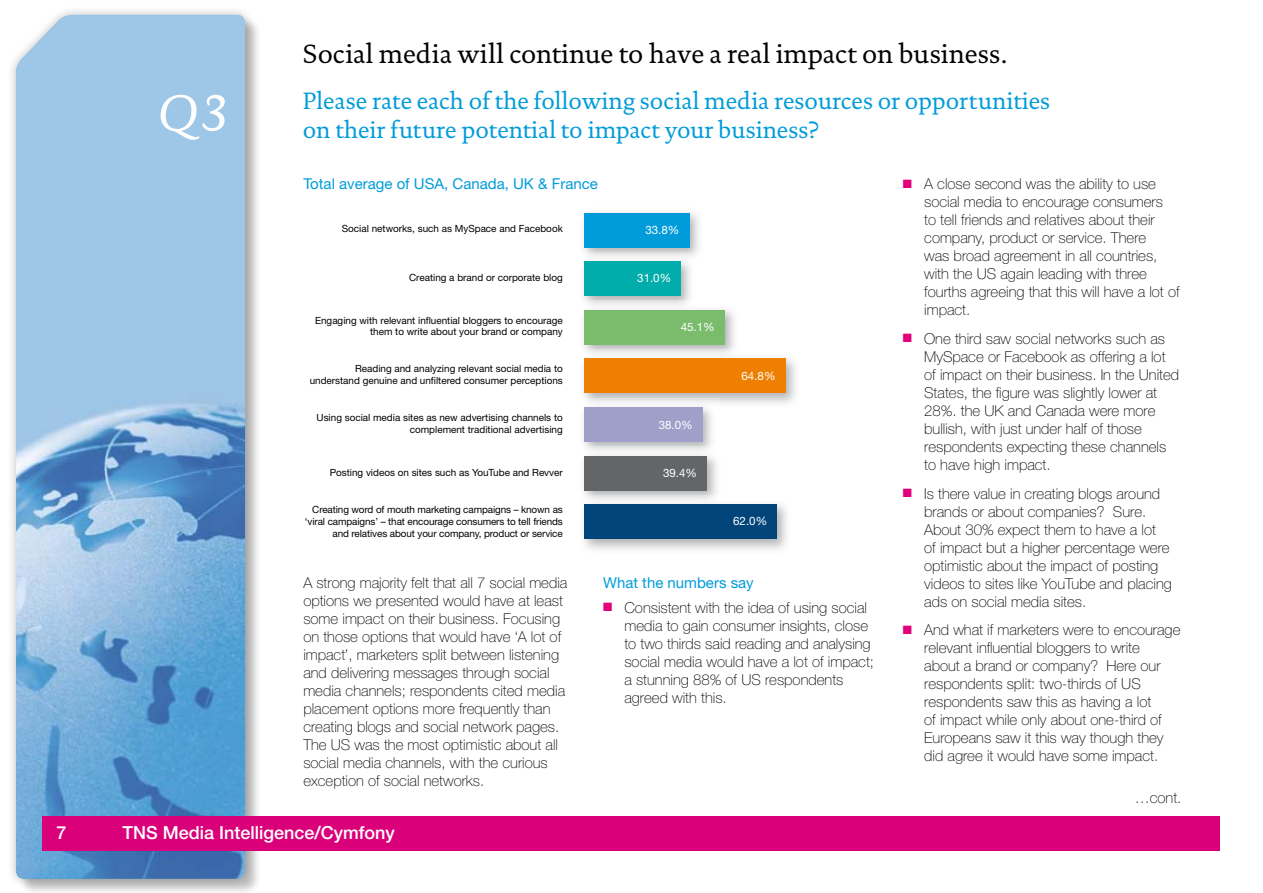
<style>
.page{position:relative;width:1263px;height:893px;background:#fff}
.page>*{position:absolute;margin:0;border:0;box-sizing:border-box;transform-origin:0 0}
.t1{font:italic 51px "DTL Documenta T";color:#fff}
.t2{font:27px "DTL Documenta T";color:#000}
.t3{font:24px "DTL Documenta T";color:#009cda}
.t4{font:500 18px "Helvetica Neue LT Std";color:#fff}
.t5{font:100 15px/18px "Helvetica Neue LT Std";color:#000}
.t6{font:15px "Helvetica Neue LT Std";color:#009cda}
.t7{font:11.55px "Helvetica Neue";color:#fff}
.t8{font:9.9px/11.9px "Helvetica Neue";color:#000;text-align:right}
.s1{color:#e2007a}
</style>
<div class="page">
<div style="left:6px;top:5px;width:255px;height:888px;background:#000;opacity:.25"></div>
<img style="left:16px;top:15px;width:229px;height:864px">
<div style="left:43px;top:816px;width:1177px;height:34px;background:#da007a"></div>
<img style="left:584px;top:212px;width:115px;height:40px">
<div style="left:584px;top:213px;width:105px;height:35px;background:#009cda"></div>
<img style="left:584px;top:252px;width:113px;height:49px">
<div style="left:584px;top:261px;width:96px;height:35px;background:#00adaa"></div>
<img style="left:584px;top:309px;width:150px;height:40px">
<img style="left:584px;top:301px;width:114px;height:9px">
<div style="left:584px;top:310px;width:140px;height:35px;background:#7bbb6c"></div>
<img style="left:584px;top:358px;width:211px;height:46px">
<div style="left:584px;top:358px;width:201px;height:35px;background:#ee7f00"></div>
<img style="left:584px;top:398px;width:135px;height:49px">
<div style="left:584px;top:407px;width:118px;height:35px;background:#9f9fca"></div>
<img style="left:584px;top:460px;width:133px;height:35px">
<img style="left:586px;top:447px;width:128px;height:13px">
<div style="left:584px;top:456px;width:122px;height:35px;background:#646567"></div>
<div style="left:584px;top:504px;width:193px;height:35px;background:#00447a"></div>
<h1 class="t1" style="left:156px;top:82px;width:75px">Q3</h1>
<h2 class="t2" style="left:303px;top:38px;width:706px">Social media will continue to have a real impact on business.</h2>
<h3 class="t3" style="left:303px;top:86px;width:749px">Please rate each of the following social media resources or opportunities</h3>
<h3 class="t3" style="left:303px;top:115px;width:518px">on their future potential to impact your business?</h3>
<p class="t6" style="left:303px;top:175px;width:296px">Total average of USA, Canada, UK &amp; France</p>
<p class="t5" style="left:924px;top:175px;width:257px;text-indent:-21px"><span class="s1">■</span> A close second was the ability to use social media to encourage consumers<br>to tell friends and relatives about their company, product or service. There<br>was broad agreement in all countries, with the US again leading with three fourths agreeing that this will have a lot of impact.</p>
<p class="t5" style="left:924px;top:330px;width:257px;text-indent:-21px"><span class="s1">■</span> One third saw social networks such as MySpace or Facebook as offering a lot of impact on their business. In the United States, the figure was slightly lower at 28%. the UK and Canada were more bullish, with just under half of those respondents expecting these channels to have high impact.</p>
<p class="t5" style="left:924px;top:484px;width:249px;text-indent:-21px"><span class="s1">■</span> Is there value in creating blogs around brands or about companies? Sure.<br>About 30% expect them to have a lot<br>of impact but a higher percentage were optimistic about the impact of posting videos to sites like YouTube and placing ads on social media sites.</p>
<p class="t5" style="left:924px;top:621px;width:258px;text-indent:-21px"><span class="s1">■</span> And what if marketers were to encourage relevant influential bloggers to write<br>about a brand or company? Here our respondents split: two-thirds of US respondents saw this as having a lot<br>of impact while only about one-third of Europeans saw it this way though they did agree it would have some impact.</p>
<p class="t5" style="left:1135px;top:788px;width:48px">…cont.</p>
<p class="t8" style="left:342px;top:223px;width:222px">Social networks, such as MySpace and Facebook</p>
<p class="t8" style="left:409px;top:271px;width:155px">Creating a brand or corporate blog</p>
<p class="t8" style="left:315px;top:314px;width:249px">Engaging with relevant influential bloggers to encourage them to write about your brand or company</p>
<p class="t8" style="left:310px;top:363px;width:255px">Reading and analyzing relevant social media to understand genuine and unfiltered consumer perceptions</p>
<p class="t8" style="left:317px;top:411px;width:248px">Using social media sites as new advertising channels to complement traditional advertising</p>
<p class="t8" style="left:330px;top:466px;width:235px">Posting videos on sites such as YouTube and Revver</p>
<p class="t8" style="left:305px;top:503px;width:259px">Creating word of mouth marketing campaigns – known as ‘viral campaigns’ – that encourage consumers to tell friends and relatives about your company, product or service</p>
<p class="t7" style="left:645px;top:223px;width:36px">33.8%</p>
<p class="t7" style="left:637px;top:271px;width:36px">31.0%</p>
<p class="t7" style="left:681px;top:320px;width:36px">45.1%</p>
<p class="t7" style="left:741px;top:369px;width:36px">64.8%</p>
<p class="t7" style="left:659px;top:418px;width:36px">38.0%</p>
<p class="t7" style="left:663px;top:466px;width:36px">39.4%</p>
<p class="t7" style="left:733px;top:514px;width:36px">62.0%</p>
<p class="t5" style="left:303px;top:574px;width:266px">A strong majority felt that all 7 social media options we presented would have at least some impact on their business. Focusing on those options that would have ‘A lot of impact’, marketers split between listening and delivering messages through social media channels; respondents cited media placement options more frequently than creating blogs and social network pages.<br>The US was the most optimistic about all social media channels, with the curious exception of social networks.</p>
<p class="t6" style="left:603px;top:574px;width:152px">What the numbers say</p>
<p class="t5" style="left:624px;top:598px;width:251px;text-indent:-21px"><span class="s1">■</span> Consistent with the idea of using social media to gain consumer insights, close to two thirds said reading and analysing social media would have a lot of impact; a stunning 88% of US respondents agreed with this.</p>
<p class="t4" style="left:56px;top:822px;width:12px">7</p>
<p class="t4" style="left:122px;top:822px;width:274px">TNS Media Intelligence/Cymfony</p>
</div>
